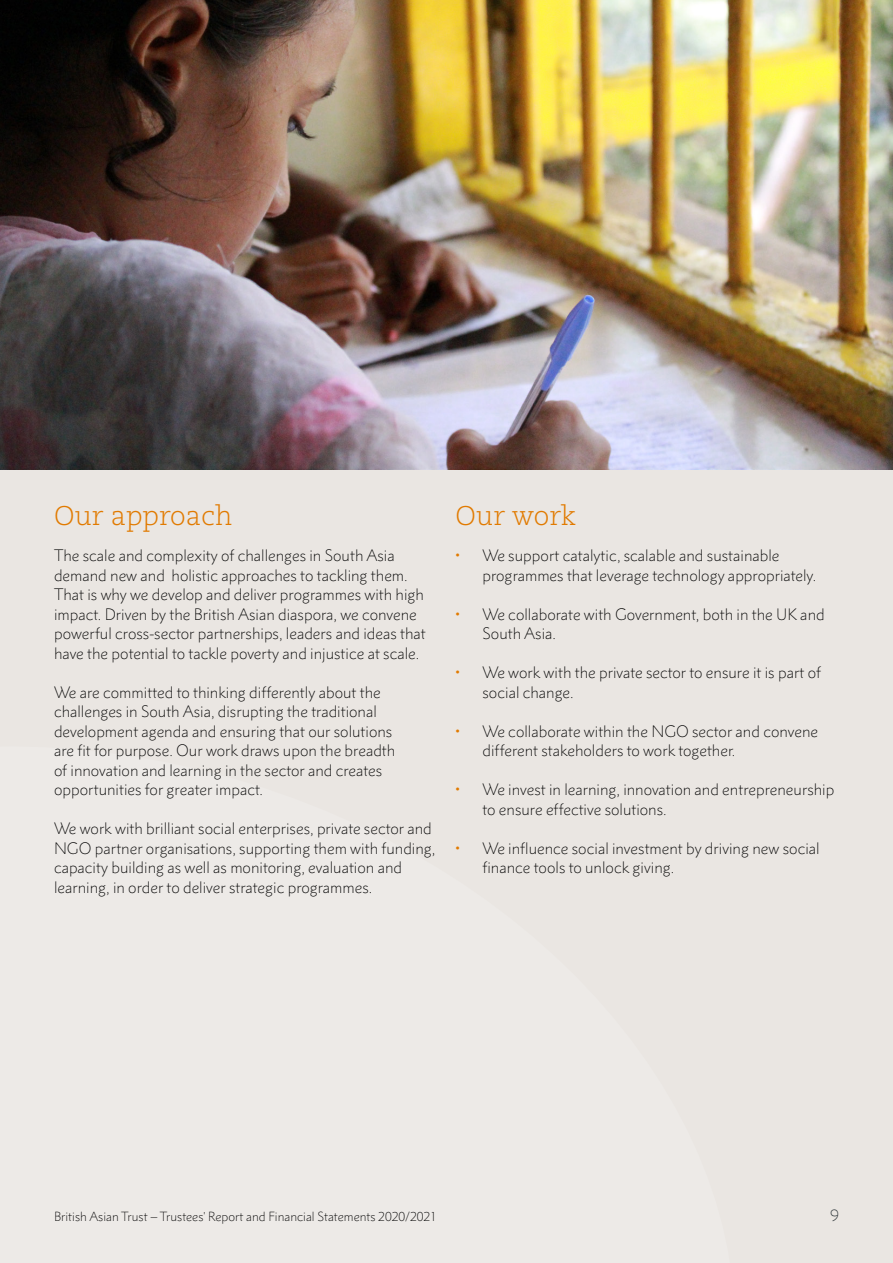
<style>
.page{position:relative;width:893px;height:1263px;background:#eae6e2}
.page>*{position:absolute;margin:0;border:0;box-sizing:border-box;transform-origin:0 0}
.L2{font:300 27px "Caecilia LT Pro 45";color:#e17a00}
.main_body_-_report19{font:300 15px/19.5px "Metro Nova Pro";color:#000}
.t1{font:300 15px "Metro Nova Pro";color:#2d3538}
.t2{font:300 12px "Metro Nova Pro";color:#000}
.s1{color:#e17a00}
</style>
<div class="page">
<img style="left:0;top:0;width:893px;height:470px">
<p class="L2" style="left:54px;top:498px;width:180px">Our approach</p>
<p class="main_body_-_report19" style="left:54px;top:546px;width:373px">The scale and complexity of challenges in South Asia demand new and holistic approaches to tackling them.<br>That is why we develop and deliver programmes with high impact. Driven by the British Asian diaspora, we convene powerful cross-sector partnerships, leaders and ideas that have the potential to tackle poverty and injustice at scale.</p>
<p class="main_body_-_report19" style="left:54px;top:682px;width:343px">We are committed to thinking differently about the challenges in South Asia, disrupting the traditional development agenda and ensuring that our solutions are fit for purpose. Our work draws upon the breadth of innovation and learning in the sector and creates opportunities for greater impact.</p>
<p class="main_body_-_report19" style="left:54px;top:819px;width:383px">We work with brilliant social enterprises, private sector and NGO partner organisations, supporting them with funding, capacity building as well as monitoring, evaluation and learning, in order to deliver strategic programmes.</p>
<p class="L2" style="left:455px;top:498px;width:122px">Our work</p>
<p class="main_body_-_report19" style="left:482px;top:546px;width:335px;text-indent:-27px"><span class="s1">•</span> We support catalytic, scalable and sustainable programmes that leverage technology appropriately.</p>
<p class="main_body_-_report19" style="left:482px;top:604px;width:344px;text-indent:-27px"><span class="s1">•</span> We collaborate with Government, both in the UK and<br>South Asia.</p>
<p class="main_body_-_report19" style="left:482px;top:663px;width:340px;text-indent:-27px"><span class="s1">•</span> We work with the private sector to ensure it is part of social change.</p>
<p class="main_body_-_report19" style="left:482px;top:721px;width:337px;text-indent:-27px"><span class="s1">•</span> We collaborate within the NGO sector and convene different stakeholders to work together.</p>
<p class="main_body_-_report19" style="left:482px;top:780px;width:353px;text-indent:-27px"><span class="s1">•</span> We invest in learning, innovation and entrepreneurship to ensure effective solutions.</p>
<p class="main_body_-_report19" style="left:482px;top:838px;width:339px;text-indent:-27px"><span class="s1">•</span> We influence social investment by driving new social finance tools to unlock giving.</p>
<p class="t2" style="left:54px;top:1209px;width:384px">British Asian Trust – Trustees' Report and Financial Statements 2020/2021</p>
<p class="t1" style="left:831px;top:1206px;width:10px">9</p>
</div>
